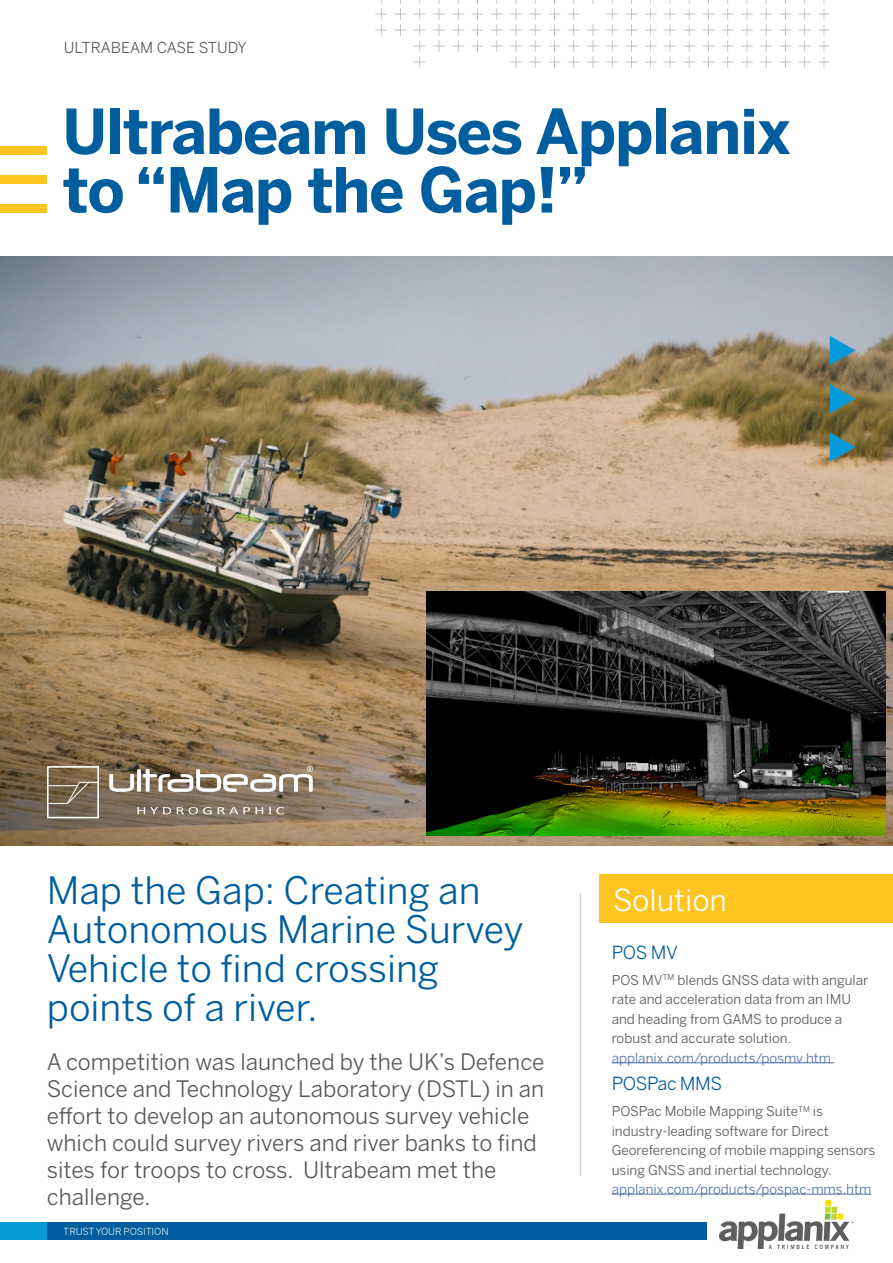
<style>
.page{position:relative;width:893px;height:1263px;background:#fff}
.page>*{position:absolute;margin:0;border:0;box-sizing:border-box;transform-origin:0 0}
.CoverHeading{font:700 61.5px/58.5px "Benton Sans";letter-spacing:-.02em;color:#005e9e}
.BodyHeading1{font:37.5px/39px "Benton Sans";color:#005e9e}
.BoxHeading1_White{font:30px "Benton Sans";color:#fff}
.BodyHeading1-2{font:22.5px/27px "Benton Sans";color:#57585a}
.KeyFeaturesBody{font:18px "Benton Sans";letter-spacing:-.02em;color:#005e9e}
.KeyFeaturesHeading2{font:18px "Benton Sans";color:#005e9e}
.DocType{font:15px "Benton Sans";color:#57585a}
.KeyFeaturesBody-2{font:13.5px/19.5px "Benton Sans";color:#57585a}
.t1{font:9.75px "Benton Sans";letter-spacing:-.01em;color:#fff}
.s1{color:#4d72ac}
</style>
<div class="page">
<hr style="left:580px;top:894px;width:1px;height:282px;background:#d4d3d3">
<svg style="left:375px;top:0;width:455px;height:68px"></svg>
<div style="left:0;top:146px;width:47px;height:8px;background:#fec422"></div>
<div style="left:0;top:175px;width:47px;height:9px;background:#fec422"></div>
<div style="left:0;top:205px;width:47px;height:8px;background:#fec422"></div>
<img style="left:719px;top:1200px;width:135px;height:48px">
<div style="left:0;top:1222px;width:704px;height:17px;background:#069ad9"></div>
<div style="left:47px;top:1222px;width:659px;height:17px;background:#005e9e"></div>
<img style="left:0;top:256px;width:893px;height:589px">
<img style="left:188px;top:807px;width:96px;height:7px">
<img style="left:109px;top:769px;width:59px;height:23px">
<img style="left:168px;top:769px;width:132px;height:23px">
<svg style="left:307px;top:766px;width:6px;height:6px"></svg>
<svg style="left:47px;top:766px;width:52px;height:52px"></svg>
<svg style="left:830px;top:336px;width:25px;height:29px"></svg>
<svg style="left:830px;top:384px;width:25px;height:29px"></svg>
<svg style="left:830px;top:432px;width:25px;height:30px"></svg>
<div style="left:600px;top:875px;width:293px;height:48px;background:#fec422"></div>
<hr style="left:612px;top:1062px;width:222px;height:1px;background:#4d72ac">
<hr style="left:612px;top:1194px;width:259px;height:1px;background:#4d72ac">
<img style="left:427px;top:592px;width:459px;height:244px">
<p class="DocType" style="left:64px;top:39px;width:185px">ULTRABEAM CASE STUDY</p>
<p class="CoverHeading" style="left:63px;top:103px;width:730px">Ultrabeam Uses Applanix to “Map the Gap!”</p>
<p class="BodyHeading1" style="left:47px;top:871px;width:478px">Map the Gap: Creating an<br>Autonomous Marine Survey<br>Vehicle to find crossing points of a river.</p>
<p class="BodyHeading1-2" style="left:47px;top:1048px;width:499px">A competition was launched by the UK’s Defence Science and Technology Laboratory (DSTL) in an effort to develop an autonomous survey vehicle which could survey rivers and river banks to find sites for troops to cross. Ultrabeam met the challenge.</p>
<p class="t1" style="left:64px;top:1225px;width:106px">TRUST YOUR POSITION</p>
<p class="BoxHeading1_White" style="left:613px;top:882px;width:115px">Solution</p>
<p class="KeyFeaturesHeading2" style="left:612px;top:942px;width:68px">POS MV</p>
<p class="KeyFeaturesBody-2" style="left:612px;top:970px;width:258px">POS MV<sup>TM</sup> blends GNSS data with angular rate and acceleration data from an IMU and heading from GAMS to produce a robust and accurate solution. <span class="s1">applanix.com/products/posmv.htm</span></p>
<p class="KeyFeaturesBody" style="left:612px;top:1073px;width:112px">POSPac MMS</p>
<p class="KeyFeaturesBody-2" style="left:612px;top:1101px;width:265px">POSPac Mobile Mapping Suite<sup>TM</sup> is industry-leading software for Direct Georeferencing of mobile mapping sensors using GNSS and inertial technology. <span class="s1">applanix.com/products/pospac-mms.htm</span></p>
</div>
